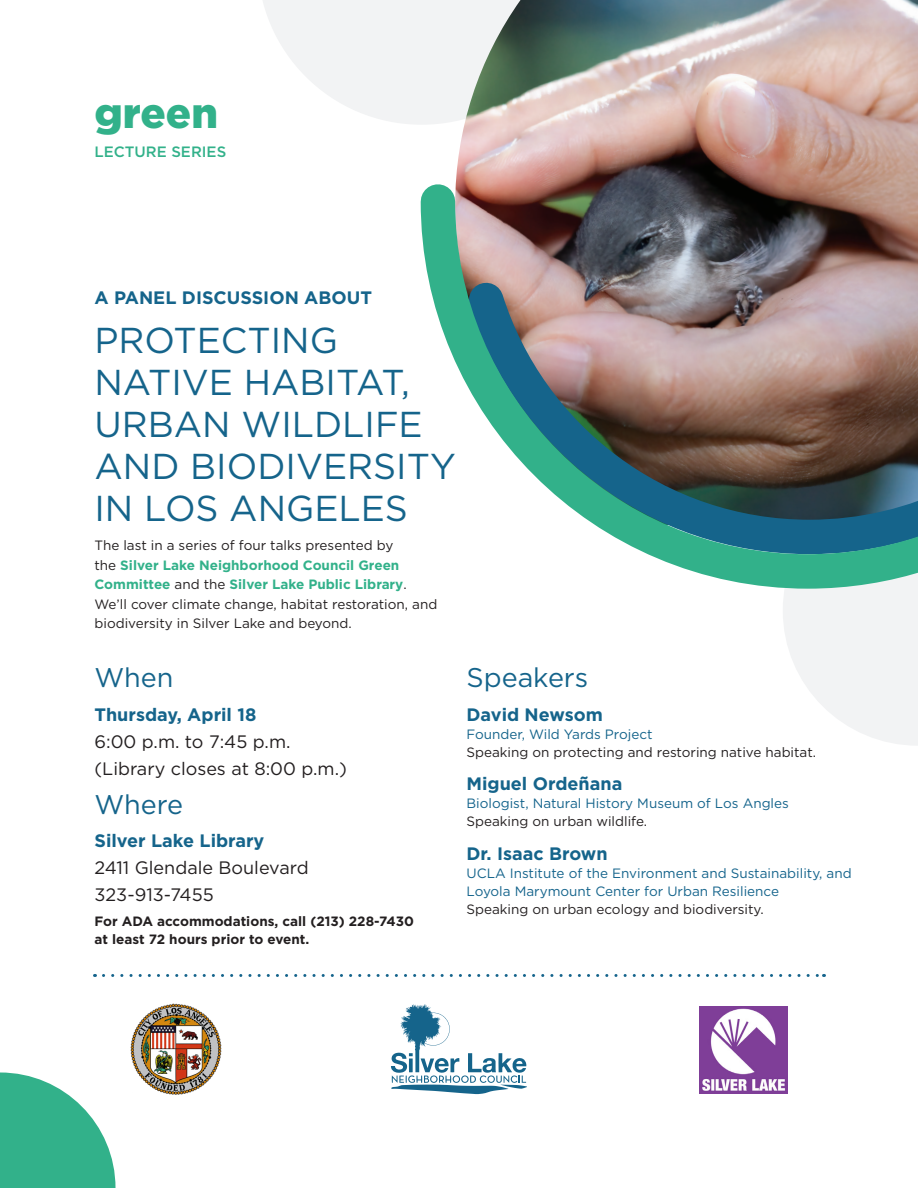
<style>
.page{position:relative;width:918px;height:1188px;background:#fff}
.page>*{position:absolute;margin:0;border:0;box-sizing:border-box;transform-origin:0 0}
.t1{font:900 42px "Gotham";color:#32b18a}
.t2{font:36px/42px "Gotham";color:#15648b}
.t3{font:27px "Gotham";color:#15648b}
.t4{font:18px/27px "Gotham";color:#231f20}
.t5{font:700 18px "Gotham";color:#15648b}
.t6{font:500 15px "Gotham";color:#32b18a}
.t7{font:13.5px/19.5px "Gotham";color:#231f20}
.t8{font:13.5px/18px "Gotham";color:#15648c}
.t9{font:700 13.5px/18px "Gotham";color:#231f20}
.s1{font-weight:700;color:#32b18a}
.s2{font-weight:700;color:#15648b}
.s3{color:#15648b}
.s4{color:#231f20}
</style>
<div class="page">
<svg style="left:263px;top:0;width:192px;height:124px"></svg>
<svg style="left:783px;top:606px;width:135px;height:139px"></svg>
<img style="left:455px;top:0;width:463px;height:167px">
<img style="left:420px;top:167px;width:498px;height:439px">
<svg style="left:0;top:1072px;width:116px;height:116px"></svg>
<svg style="left:391px;top:1004px;width:136px;height:90px"></svg>
<img style="left:130px;top:1003px;width:92px;height:92px">
<img style="left:699px;top:1006px;width:88px;height:87px">
<svg style="left:104px;top:974px;width:721px;height:3px"></svg>
<p class="t1" style="left:94px;top:84px;width:125px">green</p>
<p class="t6" style="left:94px;top:141px;width:133px">LECTURE SERIES</p>
<p class="t5" style="left:94px;top:286px;width:279px">A PANEL DISCUSSION ABOUT</p>
<p class="t2" style="left:94px;top:318px;width:363px">PROTECTING<br>NATIVE HABITAT,<br>URBAN WILDLIFE<br>AND BIODIVERSITY<br>IN LOS ANGELES</p>
<p class="t7" style="left:94px;top:536px;width:344px">The last in a series of four talks presented by<br>the <span class="s1">Silver Lake Neighborhood Council Green Committee</span> and the <span class="s1">Silver Lake Public Library</span>.<br>We’ll cover climate change, habitat restoration, and biodiversity in Silver Lake and beyond.</p>
<p class="t3" style="left:94px;top:660px;width:80px">When</p>
<p class="t4" style="left:94px;top:700px;width:254px"><span class="s2">Thursday, April 18<br></span>6:00 p.m. to 7:45 p.m. (Library closes at 8:00 p.m.)</p>
<p class="t3" style="left:94px;top:787px;width:90px">Where</p>
<p class="t4" style="left:94px;top:827px;width:216px"><span class="s2">Silver Lake Library<br></span>2411 Glendale Boulevard<br>323-913-7455</p>
<p class="t9" style="left:94px;top:912px;width:321px">For ADA accommodations, call (213) 228-7430 at least 72 hours prior to event.</p>
<p class="t3" style="left:466px;top:660px;width:123px">Speakers</p>
<p class="t5" style="left:466px;top:702px;width:138px">David Newsom</p>
<p class="t7" style="left:466px;top:725px;width:351px;line-height:18px"><span class="s3">Founder, Wild Yards Project<br></span>Speaking on protecting and restoring native habitat.</p>
<p class="t5" style="left:466px;top:772px;width:157px">Miguel Ordeñana</p>
<p class="t8" style="left:466px;top:794px;width:324px">Biologist, Natural History Museum of Los Angles<br><span class="s4">Speaking on urban wildlife.</span></p>
<p class="t5" style="left:466px;top:842px;width:143px">Dr. Isaac Brown</p>
<p class="t8" style="left:466px;top:864px;width:387px">UCLA Institute of the Environment and Sustainability, and<br>Loyola Marymount Center for Urban Resilience<br><span class="s4">Speaking on urban ecology and biodiversity.</span></p>
</div>
